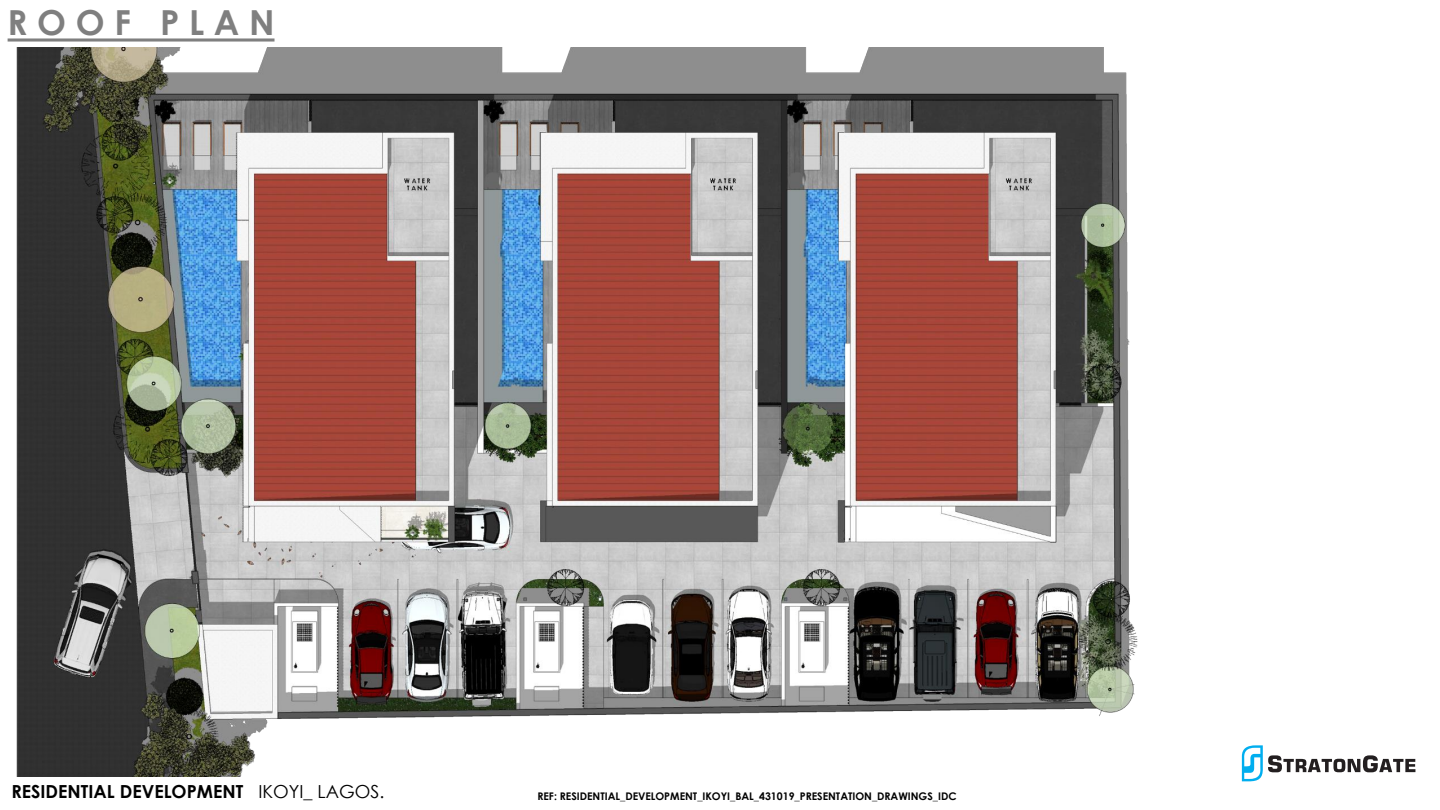
<style>
.page{position:relative;width:1440px;height:810px;background:#fff}
.page>*{position:absolute;margin:0;border:0;box-sizing:border-box;transform-origin:0 0}
.t1{font:700 34.5px "Century Gothic";color:#7f7f7f}
.t2{font:700 18px "Century Gothic";color:#000}
.t3{font:700 10.5px "Century Gothic";color:#000}
.s1{font-weight:400}
</style>
<div class="page">
<img style="left:16px;top:47px;width:1122px;height:730px">
<svg style="left:8px;top:38px;width:266px;height:4px"></svg>
<svg style="left:1242px;top:745px;width:173px;height:36px"></svg>
<h1 class="t1" style="left:8px;top:1px;width:268px">R O O F P L A N</h1>
<h2 class="t2" style="left:11px;top:779px;width:374px">RESIDENTIAL DEVELOPMENT <span class="s1">IKOYI_ LAGOS.</span></h2>
<p class="t3" style="left:537px;top:789px;width:421px">REF: RESIDENTIAL_DEVELOPMENT_IKOYI_BAL_431019_PRESENTATION_DRAWINGS_IDC</p>
</div>
